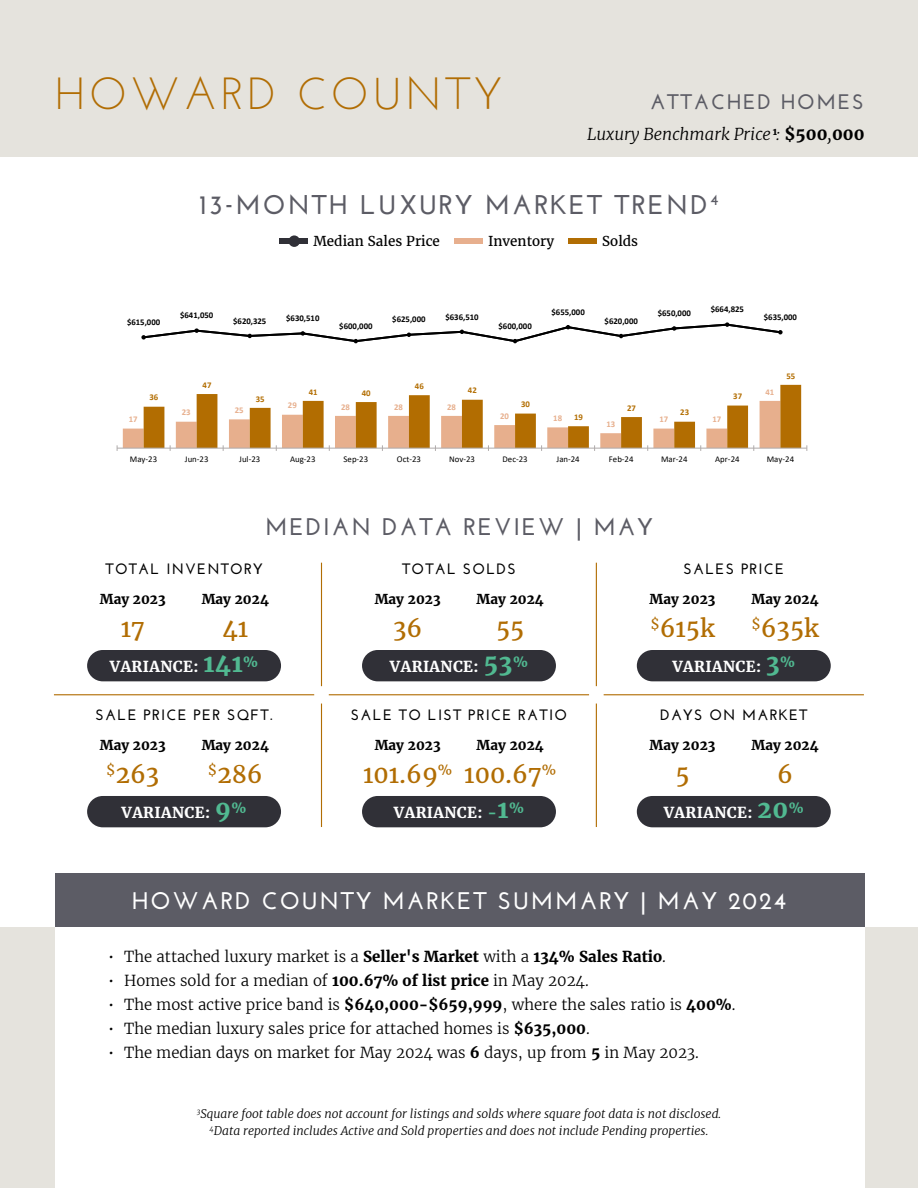
<style>
.page{position:relative;width:918px;height:1188px;background:#fff}
.page>*{position:absolute;margin:0;border:0;box-sizing:border-box;transform-origin:0 0}
.t1{font:45px "Josefin Sans";letter-spacing:.08em;color:#b16d03}
.t2{font:700 27px "Josefin Sans";letter-spacing:.08em;color:#5c5c65}
.t3{font:24px "Merriweather";color:#b16d03}
.t4{font:700 24px "Josefin Sans";letter-spacing:.08em;color:#fff}
.t5{font:700 24px "Josefin Sans";letter-spacing:.08em;color:#5c5c65}
.t6{font:700 21px "Josefin Sans";letter-spacing:.08em;color:#5c5c65}
.t7{font:italic 300 16.5px "Merriweather";color:#000}
.t8{font:300 15px "Merriweather";color:#000}
.t9{font:700 15px "Josefin Sans";letter-spacing:.08em;color:#000}
.t10{font:700 15px "Merriweather";letter-spacing:.025em;color:#fff}
.t11{font:700 13.5px "Merriweather";color:#000}
.t12{font:13.5px "Merriweather";color:#000}
.t13{font:italic 300 12px/16.5px "Merriweather";color:#000;text-align:center}
.t14{font:700 8.7px "Calibri";color:#000}
.t15{font:8.7px "Calibri";color:#000}
.t16{font:700 8.7px "Calibri";color:#e7af8d}
.t17{font:700 8.7px "Calibri";color:#b26d01}
.s1{font-weight:700;font-style:normal}
.s2{font-size:24px;color:#51b991}
.s3{color:#51b991}
.s4{font-weight:700}
</style>
<div class="page">
<div style="left:0;top:0;width:918px;height:158px;background:#e5e3dd"></div>
<div style="left:0;top:927px;width:918px;height:261px;background:#e5e3dd"></div>
<div style="left:55px;top:925px;width:810px;height:263px;background:#fff"></div>
<div style="left:55px;top:873px;width:810px;height:54px;background:#5c5c65"></div>
<hr style="left:117px;top:448px;width:690px;height:1px;background:#afabab">
<svg style="left:117px;top:385px;width:684px;height:66px"></svg>
<svg style="left:141px;top:322px;width:642px;height:21px"></svg>
<hr style="left:54px;top:694px;width:260px;height:1px;background:#b16d03">
<hr style="left:321px;top:563px;width:1px;height:123px;background:#b16d03">
<hr style="left:321px;top:704px;width:1px;height:123px;background:#b16d03">
<hr style="left:596px;top:563px;width:1px;height:123px;background:#b16d03">
<hr style="left:596px;top:704px;width:1px;height:123px;background:#b16d03">
<hr style="left:329px;top:694px;width:260px;height:1px;background:#b16d03">
<hr style="left:604px;top:694px;width:260px;height:1px;background:#b16d03">
<div style="left:87px;top:650px;width:194px;height:31px;background:#303037;border-radius:16px"></div>
<div style="left:362px;top:650px;width:194px;height:31px;background:#303037;border-radius:16px"></div>
<div style="left:637px;top:650px;width:194px;height:31px;background:#303037;border-radius:16px"></div>
<div style="left:637px;top:796px;width:194px;height:31px;background:#303037;border-radius:16px"></div>
<div style="left:362px;top:796px;width:194px;height:31px;background:#303037;border-radius:16px"></div>
<div style="left:87px;top:796px;width:194px;height:31px;background:#303037;border-radius:16px"></div>
<div style="left:569px;top:238px;width:28px;height:6px;background:#b16d03"></div>
<div style="left:280px;top:238px;width:28px;height:6px;background:#303037"></div>
<div style="left:289px;top:235px;width:11px;height:12px;background:#303037;border-radius:50%"></div>
<div style="left:454px;top:238px;width:29px;height:6px;background:#e7af8e"></div>
<h1 class="t1" style="left:54px;top:65px;width:450px">HOWARD COUNTY</h1>
<h3 class="t6" style="left:650px;top:89px;width:215px">ATTACHED HOMES</h3>
<p class="t7" style="left:587px;top:122px;width:279px">Luxury Benchmark Price <sup>1</sup>: <span class="s1">$500</span>,<span class="s1">000</span></p>
<h2 class="t2" style="left:200px;top:188px;width:520px">13-MONTH LUXURY MARKET TREND<sup>4</sup></h2>
<p class="t12" style="left:314px;top:233px;width:128px">Median Sales Price</p>
<p class="t12" style="left:488px;top:233px;width:68px">Inventory</p>
<p class="t12" style="left:602px;top:233px;width:37px">Solds</p>
<p class="t14" style="left:127px;top:316px;width:35px">$615,000</p>
<p class="t14" style="left:180px;top:309px;width:35px">$641,050</p>
<p class="t14" style="left:233px;top:315px;width:35px">$620,325</p>
<p class="t14" style="left:286px;top:312px;width:35px">$630,510</p>
<p class="t14" style="left:339px;top:320px;width:35px">$600,000</p>
<p class="t14" style="left:392px;top:313px;width:35px">$625,000</p>
<p class="t14" style="left:445px;top:310px;width:35px">$636,510</p>
<p class="t14" style="left:498px;top:320px;width:35px">$600,000</p>
<p class="t14" style="left:552px;top:306px;width:35px">$655,000</p>
<p class="t14" style="left:605px;top:315px;width:35px">$620,000</p>
<p class="t14" style="left:658px;top:307px;width:35px">$650,000</p>
<p class="t14" style="left:711px;top:303px;width:35px">$664,825</p>
<p class="t14" style="left:764px;top:311px;width:35px">$635,000</p>
<p class="t17" style="left:786px;top:369px;width:10px">55</p>
<p class="t16" style="left:129px;top:413px;width:10px">17</p>
<p class="t17" style="left:150px;top:391px;width:10px">36</p>
<p class="t17" style="left:203px;top:379px;width:10px">47</p>
<p class="t16" style="left:182px;top:406px;width:10px">23</p>
<p class="t16" style="left:235px;top:404px;width:10px">25</p>
<p class="t17" style="left:256px;top:393px;width:10px">35</p>
<p class="t17" style="left:309px;top:386px;width:10px">41</p>
<p class="t17" style="left:362px;top:387px;width:10px">40</p>
<p class="t17" style="left:415px;top:380px;width:10px">46</p>
<p class="t17" style="left:468px;top:384px;width:10px">42</p>
<p class="t16" style="left:288px;top:399px;width:10px">29</p>
<p class="t16" style="left:341px;top:401px;width:10px">28</p>
<p class="t16" style="left:394px;top:401px;width:10px">28</p>
<p class="t16" style="left:447px;top:401px;width:10px">28</p>
<p class="t17" style="left:521px;top:398px;width:10px">30</p>
<p class="t16" style="left:500px;top:410px;width:10px">20</p>
<p class="t16" style="left:553px;top:412px;width:10px">18</p>
<p class="t17" style="left:574px;top:411px;width:10px">19</p>
<p class="t16" style="left:606px;top:418px;width:10px">13</p>
<p class="t17" style="left:627px;top:402px;width:10px">27</p>
<p class="t17" style="left:680px;top:406px;width:10px">23</p>
<p class="t16" style="left:659px;top:413px;width:10px">17</p>
<p class="t16" style="left:712px;top:413px;width:10px">17</p>
<p class="t17" style="left:733px;top:390px;width:10px">37</p>
<p class="t16" style="left:766px;top:386px;width:10px">41</p>
<p class="t15" style="left:130px;top:453px;width:29px">May-23</p>
<p class="t15" style="left:185px;top:453px;width:25px">Jun-23</p>
<p class="t15" style="left:239px;top:453px;width:23px">Jul-23</p>
<p class="t15" style="left:290px;top:453px;width:27px">Aug-23</p>
<p class="t15" style="left:344px;top:453px;width:26px">Sep-23</p>
<p class="t15" style="left:397px;top:453px;width:26px">Oct-23</p>
<p class="t15" style="left:449px;top:453px;width:27px">Nov-23</p>
<p class="t15" style="left:503px;top:453px;width:27px">Dec-23</p>
<p class="t15" style="left:557px;top:453px;width:25px">Jan-24</p>
<p class="t15" style="left:609px;top:453px;width:26px">Feb-24</p>
<p class="t15" style="left:661px;top:453px;width:28px">Mar-24</p>
<p class="t15" style="left:715px;top:453px;width:26px">Apr-24</p>
<p class="t15" style="left:767px;top:453px;width:29px">May-24</p>
<h3 class="t5" style="left:265px;top:512px;width:389px">MEDIAN DATA REVIEW | MAY</h3>
<p class="t9" style="left:106px;top:560px;width:159px">TOTAL INVENTORY</p>
<p class="t9" style="left:402px;top:560px;width:115px">TOTAL SOLDS</p>
<p class="t9" style="left:683px;top:560px;width:102px">SALES PRICE</p>
<p class="t11" style="left:100px;top:590px;width:67px">May 2023</p>
<p class="t11" style="left:202px;top:590px;width:69px">May 2024</p>
<p class="t11" style="left:375px;top:590px;width:67px">May 2023</p>
<p class="t11" style="left:477px;top:590px;width:69px">May 2024</p>
<p class="t11" style="left:650px;top:590px;width:67px">May 2023</p>
<p class="t11" style="left:751px;top:590px;width:69px">May 2024</p>
<h3 class="t3" style="left:121px;top:613px;width:26px">17</h3>
<h3 class="t3" style="left:222px;top:613px;width:27px">41</h3>
<h3 class="t3" style="left:393px;top:613px;width:31px">36</h3>
<h3 class="t3" style="left:496px;top:613px;width:30px">55</h3>
<h3 class="t3" style="left:650px;top:613px;width:66px"><sup>$</sup>615k</h3>
<h3 class="t3" style="left:751px;top:613px;width:69px"><sup>$</sup>635k</h3>
<p class="t10" style="left:110px;top:657px;width:150px">VARIANCE: <span class="s2">141</span><sup>%</sup></p>
<p class="t10" style="left:390px;top:657px;width:140px">VARIANCE: <span class="s2">53</span><sup>%</sup></p>
<p class="t10" style="left:672px;top:657px;width:124px">VARIANCE: <span class="s2">3</span><sup>%</sup></p>
<p class="t9" style="left:96px;top:706px;width:178px">SALE PRICE PER SQFT.</p>
<p class="t9" style="left:351px;top:706px;width:218px">SALE TO LIST PRICE RATIO</p>
<p class="t9" style="left:660px;top:706px;width:149px">DAYS ON MARKET</p>
<p class="t11" style="left:100px;top:736px;width:67px">May 2023</p>
<p class="t11" style="left:202px;top:736px;width:69px">May 2024</p>
<p class="t11" style="left:375px;top:736px;width:67px">May 2023</p>
<p class="t11" style="left:477px;top:736px;width:69px">May 2024</p>
<p class="t11" style="left:650px;top:736px;width:67px">May 2023</p>
<p class="t11" style="left:751px;top:736px;width:69px">May 2024</p>
<h3 class="t3" style="left:106px;top:759px;width:54px"><sup>$</sup>263</h3>
<h3 class="t3" style="left:208px;top:759px;width:56px"><sup>$</sup>286</h3>
<p class="t10" style="left:122px;top:803px;width:127px">VARIANCE: <span class="s2">9</span><sup>%</sup></p>
<h3 class="t3" style="left:363px;top:759px;width:195px">101.69<sup>%</sup> 100.67<sup>%</sup></h3>
<p class="t10" style="left:394px;top:803px;width:132px">VARIANCE: <span class="s3">-</span><span class="s2">1</span><sup>%</sup></p>
<h3 class="t3" style="left:675px;top:759px;width:16px">5</h3>
<h3 class="t3" style="left:777px;top:759px;width:17px">6</h3>
<p class="t10" style="left:664px;top:803px;width:141px">VARIANCE: <span class="s2">20</span><sup>%</sup></p>
<h3 class="t4" style="left:132px;top:887px;width:656px">HOWARD COUNTY MARKET SUMMARY | MAY 2024</h3>
<p class="t8" style="left:108px;top:947px;width:559px">• The attached luxury market is a <span class="s4">Seller's Market</span> with a <span class="s4">134% Sales Ratio</span>.</p>
<p class="t8" style="left:108px;top:971px;width:482px">• Homes sold for a median of <span class="s4">100.67% of list price</span> in May 2024.</p>
<p class="t8" style="left:108px;top:995px;width:629px">• The most active price band is <span class="s4">$640,000-$659,999</span>, where the sales ratio is <span class="s4">400%</span>.</p>
<p class="t8" style="left:108px;top:1019px;width:483px">• The median luxury sales price for attached homes is <span class="s4">$635,000</span>.</p>
<p class="t8" style="left:108px;top:1043px;width:592px">• The median days on market for May 2024 was <span class="s4">6</span> days, up from <span class="s4">5</span> in May 2023.</p>
<p class="t13" style="left:197px;top:1105px;width:526px"><sup>3</sup>Square foot table does not account for listings and solds where square foot data is not disclosed.<br><sup>4</sup>Data reported includes Active and Sold properties and does not include Pending properties.</p>
</div>
